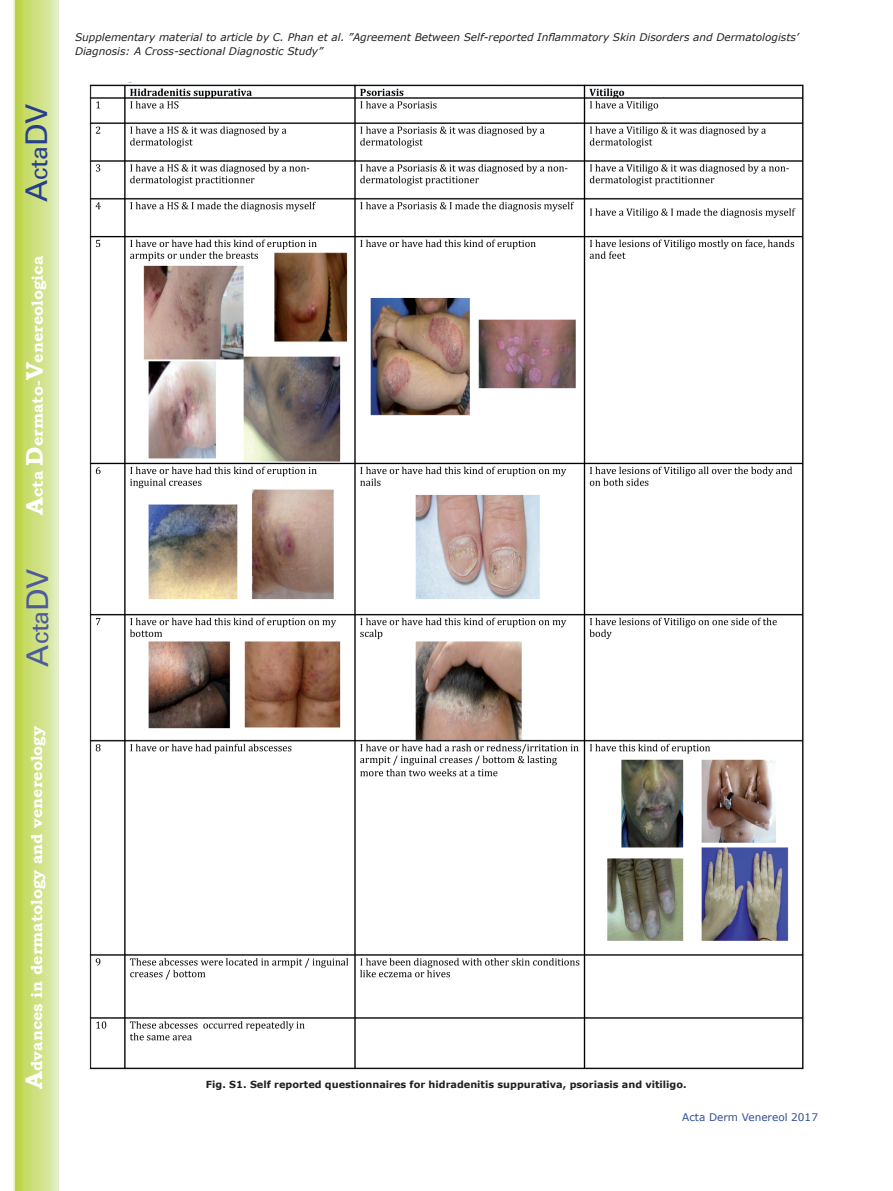
<style>
.page{position:relative;width:893px;height:1191px;background:#fff}
.page>*{position:absolute;margin:0;border:0;box-sizing:border-box;transform-origin:0 0}
.t1{font:30px "Univers";color:#4d5a9e}
.t2{font:30px "Univers";color:#253f8e}
.t3{font:700 15.75px "Bookman Old Style";color:#fff}
.t4{font:italic 10.5px/13.5px "Verdana";color:#231f20}
.t5{font:10.5px "Verdana";color:#324f95}
.t6{font:700 9.75px "Verdana";color:#231f20}
.s1{font-size:24px}
</style>
<div class="page">
<svg style="left:14px;top:0;width:45px;height:1191px;background:#cfe084"></svg>
<img style="left:89px;top:84px;width:715px;height:986px">
<h1 class="t2" style="left:19px;top:202px;width:100px;rotate:-90deg">A<span class="s1">cta</span>DV</h1>
<h2 class="t3" style="left:28px;top:515px;width:260px;rotate:-90deg"><span class="s1">A</span>cta <span class="s1">D</span>ermato-<span class="s1">V</span>enereologica</h2>
<h1 class="t1" style="left:20px;top:666px;width:100px;rotate:-90deg">A<span class="s1">cta</span>DV</h1>
<h2 class="t3" style="left:27px;top:1088px;width:364px;rotate:-90deg"><span class="s1">A</span>dvances in dermatology and venereology</h2>
<p class="t4" style="left:75px;top:31px;width:725px">Supplementary material to article by C. Phan et al. ”Agreement Between Self-reported Inflammatory Skin Disorders and Dermatologists’<br>Diagnosis: A Cross-sectional Diagnostic Study”</p>
<p class="t6" style="left:206px;top:1078px;width:482px">Fig. S1. Self reported questionnaires for hidradenitis suppurativa, psoriasis and vitiligo.</p>
<p class="t5" style="left:682px;top:1109px;width:137px">Acta Derm Venereol 2017</p>
</div>
